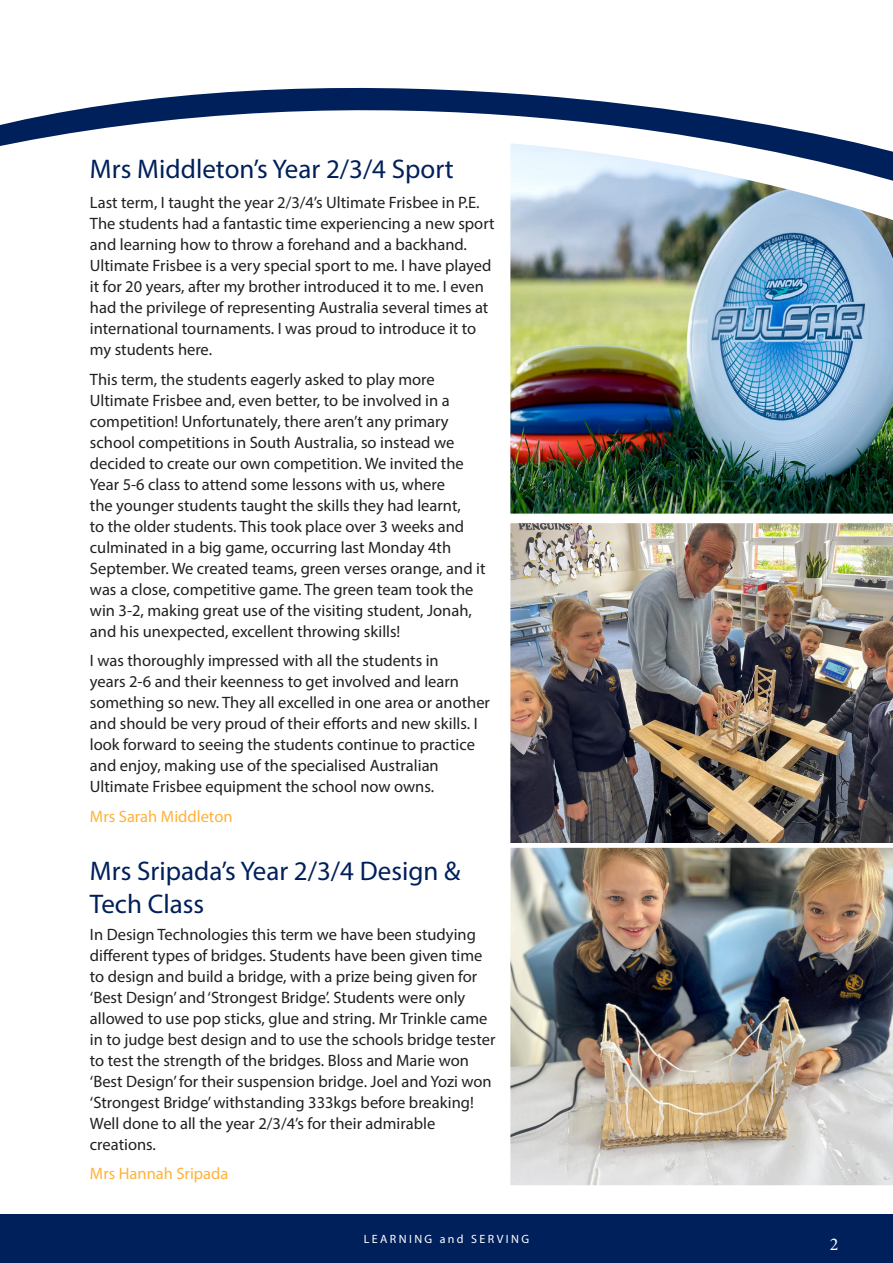
<style>
.page{position:relative;width:893px;height:1263px;background:#fff}
.page>*{position:absolute;margin:0;border:0;box-sizing:border-box;transform-origin:0 0}
.t1{font:27px/32.4px "Myriad Pro";color:#00205b}
.t2{font:18px "Minion Pro";color:#fff}
.t3{font:16.5px/21px "Myriad Pro";color:#231f20}
.t4{font:16.5px "Myriad Pro";color:#ffb238}
.t5{font:12px "Myriad Pro";letter-spacing:.2em;color:#fff}
</style>
<div class="page">
<div style="left:0;top:1214px;width:893px;height:49px;background:#00205b"></div>
<img style="left:510px;top:248px;width:383px;height:266px">
<img style="left:510px;top:228px;width:383px;height:20px">
<svg style="left:0;top:87px;width:893px;height:141px"></svg>
<img style="left:510px;top:523px;width:383px;height:320px">
<img style="left:510px;top:847px;width:383px;height:339px">
<p class="t1" style="left:90px;top:152px;width:365px">Mrs Middleton’s Year 2/3/4 Sport</p>
<p class="t3" style="left:90px;top:192px;width:406px">Last term, I taught the year 2/3/4’s Ultimate Frisbee in P.E.<br>The students had a fantastic time experiencing a new sport and learning how to throw a forehand and a backhand.<br>Ultimate Frisbee is a very special sport to me. I have played it for 20 years, after my brother introduced it to me. I even had the privilege of representing Australia several times at international tournaments. I was proud to introduce it to my students here.</p>
<p class="t3" style="left:90px;top:368px;width:397px">This term, the students eagerly asked to play more Ultimate Frisbee and, even better, to be involved in a competition! Unfortunately, there aren’t any primary school competitions in South Australia, so instead we decided to create our own competition. We invited the Year 5-6 class to attend some lessons with us, where<br>the younger students taught the skills they had learnt,<br>to the older students. This took place over 3 weeks and culminated in a big game, occurring last Monday 4th September. We created teams, green verses orange, and it was a close, competitive game. The green team took the win 3-2, making great use of the visiting student, Jonah, and his unexpected, excellent throwing skills!</p>
<p class="t3" style="left:90px;top:650px;width:402px">I was thoroughly impressed with all the students in<br>years 2-6 and their keenness to get involved and learn something so new. They all excelled in one area or another and should be very proud of their efforts and new skills. I look forward to seeing the students continue to practice and enjoy, making use of the specialised Australian Ultimate Frisbee equipment the school now owns.</p>
<p class="t4" style="left:90px;top:806px;width:144px">Mrs Sarah Middleton</p>
<p class="t1" style="left:90px;top:855px;width:372px">Mrs Sripada’s Year 2/3/4 Design &amp;<br>Tech Class</p>
<p class="t3" style="left:90px;top:923px;width:407px">In Design Technologies this term we have been studying different types of bridges. Students have been given time to design and build a bridge, with a prize being given for ‘Best Design’ and ‘Strongest Bridge’. Students were only allowed to use pop sticks, glue and string. Mr Trinkle came in to judge best design and to use the schools bridge tester to test the strength of the bridges. Bloss and Marie won ‘Best Design’ for their suspension bridge. Joel and Yozi won ‘Strongest Bridge’ withstanding 333kgs before breaking!<br>Well done to all the year 2/3/4’s for their admirable creations.</p>
<p class="t4" style="left:90px;top:1163px;width:140px">Mrs Hannah Sripada</p>
<p class="t5" style="left:364px;top:1231px;width:167px">LEARNING and SERVING</p>
<p class="t2" style="left:830px;top:1232px;width:10px">2</p>
</div>
